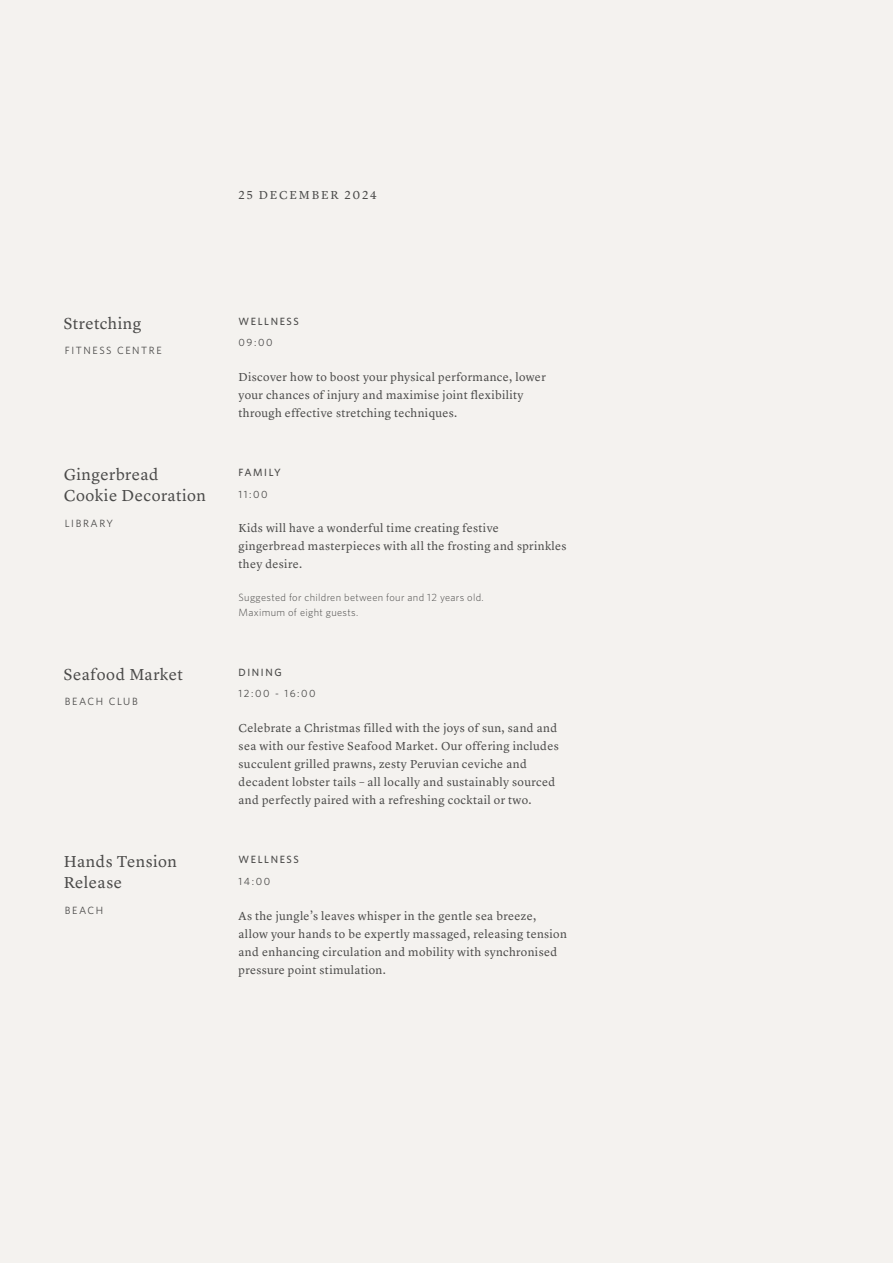
<style>
.page{position:relative;width:893px;height:1263px;background:#f4f2ef}
.page>*{position:absolute;margin:0;border:0;box-sizing:border-box;transform-origin:0 0}
.t1{font:16.5px/21px "Lyon Text Aman Regular";letter-spacing:.03em;color:#4a4a49}
.t2{font:12px/18px "Lyon Text Aman Regular";letter-spacing:.03em;color:#4a4a49}
.t3{font:12px "Lyon Text Aman Regular";letter-spacing:.15em;color:#4a4a49}
.t4{font:300 10.5px/15px "Whitney";letter-spacing:.03em;color:#4a4a49}
.t5{font:10.5px "Whitney";letter-spacing:.15em;color:#4a4a49}
.t6{font:500 10.5px "Whitney";letter-spacing:.15em;color:#4a4a49}
</style>
<div class="page">
<p class="t3" style="left:239px;top:186px;width:140px">25 DECEMBER 2024</p>
<h1 class="t1" style="left:64px;top:311px;width:79px">Stretching</h1>
<p class="t6" style="left:239px;top:314px;width:62px">WELLNESS</p>
<p class="t5" style="left:65px;top:343px;width:98px">FITNESS CENTRE</p>
<p class="t5" style="left:239px;top:335px;width:36px">09:00</p>
<p class="t2" style="left:239px;top:367px;width:309px">Discover how to boost your physical performance, lower your chances of injury and maximise joint flexibility through effective stretching techniques.</p>
<h1 class="t1" style="left:64px;top:463px;width:144px">Gingerbread<br>Cookie Decoration</h1>
<p class="t6" style="left:239px;top:465px;width:44px">FAMILY</p>
<p class="t5" style="left:239px;top:487px;width:31px">11:00</p>
<p class="t5" style="left:65px;top:516px;width:50px">LIBRARY</p>
<p class="t2" style="left:239px;top:518px;width:329px">Kids will have a wonderful time creating festive gingerbread masterpieces with all the frosting and sprinkles they desire.</p>
<p class="t4" style="left:239px;top:590px;width:247px">Suggested for children between four and 12 years old.<br>Maximum of eight guests.</p>
<h1 class="t1" style="left:64px;top:662px;width:121px">Seafood Market</h1>
<p class="t6" style="left:239px;top:665px;width:45px">DINING</p>
<p class="t5" style="left:65px;top:695px;width:74px">BEACH CLUB</p>
<p class="t5" style="left:239px;top:687px;width:79px">12:00 - 16:00</p>
<p class="t2" style="left:239px;top:718px;width:322px">Celebrate a Christmas filled with the joys of sun, sand and sea with our festive Seafood Market. Our offering includes succulent grilled prawns, zesty Peruvian ceviche and decadent lobster tails – all locally and sustainably sourced and perfectly paired with a refreshing cocktail or two.</p>
<h1 class="t1" style="left:64px;top:850px;width:115px">Hands Tension<br>Release</h1>
<p class="t6" style="left:239px;top:853px;width:62px">WELLNESS</p>
<p class="t5" style="left:239px;top:874px;width:33px">14:00</p>
<p class="t5" style="left:65px;top:903px;width:40px">BEACH</p>
<p class="t2" style="left:239px;top:905px;width:330px">As the jungle’s leaves whisper in the gentle sea breeze, allow your hands to be expertly massaged, releasing tension and enhancing circulation and mobility with synchronised pressure point stimulation.</p>
</div>
